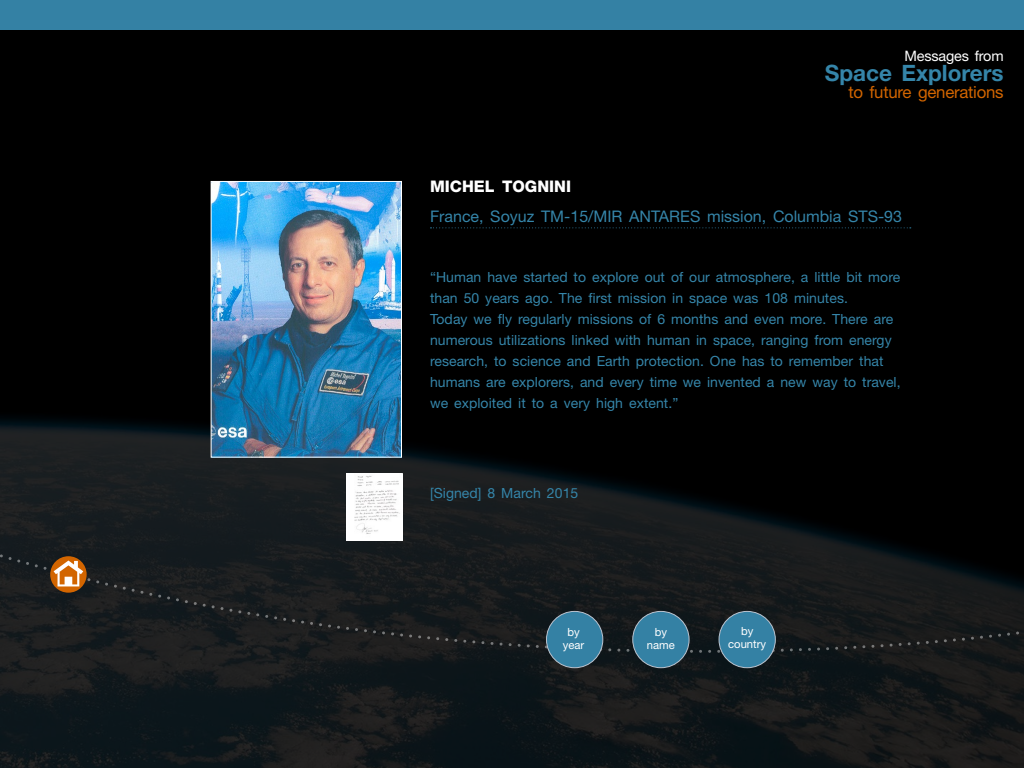
<style>
.page{position:relative;width:1024px;height:768px;background:#fff}
.page>*{position:absolute;margin:0;border:0;box-sizing:border-box;transform-origin:0 0}
.t1{font:700 22.5px "Helvetica Neue LT Std";color:#3585a9}
.t2{font:16.8px "Helvetica Neue LT Std";letter-spacing:-.015em;color:#d26500}
.t3{font:16px "Helvetica Neue LT Std";color:#3585a9}
.t4{font:800 16px "Helvetica Neue LT Std";color:#fff}
.t5{font:14.4px "Helvetica Neue LT Std";letter-spacing:-.01em;color:#fff}
.t6{font:14px/21px "Helvetica Neue LT Std";letter-spacing:.005em;color:#3585a9}
.t7{font:11.3px/12.6px "Helvetica Neue LT Std";color:#fff;text-align:center}
</style>
<div class="page">
<img style="left:0;top:30px;width:1024px;height:738px">
<div style="left:0;top:0;width:1024px;height:30px;background:#3481a4"></div>
<svg style="left:0;top:549px;width:1024px;height:111px;background:#181b1d"></svg>
<div style="left:547px;top:611px;width:56px;height:57px;background:#3481a4;border-radius:50%"></div>
<div style="left:546px;top:611px;width:57px;height:57px;border:1px solid #bac3cf;border-radius:50%"></div>
<div style="left:633px;top:611px;width:56px;height:57px;background:#3481a4;border-radius:50%"></div>
<div style="left:632px;top:611px;width:57px;height:57px;border:1px solid #bac3cf;border-radius:50%"></div>
<div style="left:719px;top:611px;width:56px;height:57px;background:#3481a4;border-radius:50%"></div>
<div style="left:719px;top:611px;width:57px;height:57px;border:1px solid #bac3cf;border-radius:50%"></div>
<svg style="left:430px;top:227px;width:481px;height:1px"></svg>
<img style="left:213px;top:183px;width:187px;height:273px">
<div style="left:211px;top:181px;width:191px;height:277px;border:1px solid #fff"></div>
<img style="left:347px;top:474px;width:55px;height:66px">
<svg style="left:50px;top:556px;width:37px;height:37px"></svg>
<svg style="left:54px;top:561px;width:29px;height:25px"></svg>
<p class="t5" style="left:904px;top:48px;width:101px">Messages from</p>
<h1 class="t1" style="left:825px;top:59px;width:180px">Space Explorers</h1>
<p class="t2" style="left:848px;top:82px;width:157px">to future generations</p>
<p class="t4" style="left:430px;top:177px;width:143px">MICHEL TOGNINI</p>
<p class="t3" style="left:430px;top:207px;width:474px">France, Soyuz TM-15/MIR ANTARES mission, Columbia STS-93</p>
<p class="t6" style="left:430px;top:267px;width:472px">“Human have started to explore out of our atmosphere, a little bit more than 50 years ago. The first mission in space was 108 minutes.<br>Today we fly regularly missions of 6 months and even more. There are numerous utilizations linked with human in space, ranging from energy research, to science and Earth protection. One has to remember that humans are explorers, and every time we invented a new way to travel, we exploited it to a very high extent.”</p>
<p class="t6" style="left:430px;top:483px;width:150px">[Signed] 8 March 2015</p>
<p class="t7" style="left:563px;top:626px;width:23px">by year</p>
<p class="t7" style="left:647px;top:626px;width:29px">by name</p>
<p class="t7" style="left:728px;top:625px;width:39px">by country</p>
</div>
